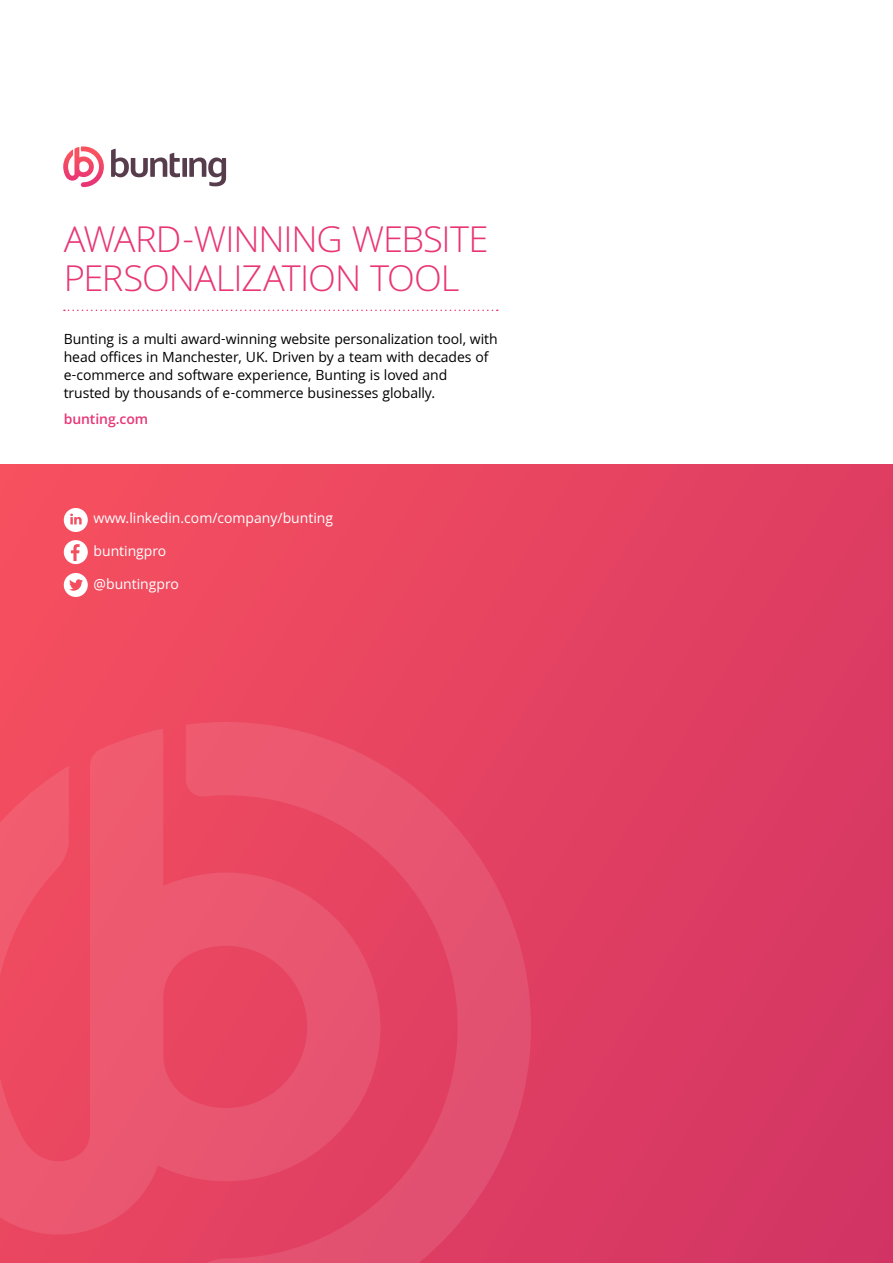
<style>
.page{position:relative;width:893px;height:1263px;background:#fff}
.page>*{position:absolute;margin:0;border:0;box-sizing:border-box;transform-origin:0 0}
.t1{font:300 39px/39px "Khula";letter-spacing:-.025em;color:#e83675}
.t2{font:15px/18px "Khula";letter-spacing:-.005em;color:#000}
.t3{font:15px/32.7px "Khula";color:#fff}
.t4{font:600 15px "Khula";letter-spacing:-.005em;color:#e83675}
</style>
<div class="page">
<div style="left:0;top:465px;width:893px;height:798px;background:linear-gradient(to right,#f64f5f,#d73863)"></div>
<svg style="left:64px;top:508px;width:24px;height:24px"></svg>
<svg style="left:64px;top:573px;width:24px;height:24px"></svg>
<svg style="left:64px;top:540px;width:24px;height:24px"></svg>
<svg style="left:63px;top:146px;width:41px;height:41px"></svg>
<svg style="left:111px;top:149px;width:69px;height:28px"></svg>
<div style="left:182px;top:158px;width:5px;height:19px;background:#573d4c"></div>
<svg style="left:189px;top:157px;width:37px;height:29px"></svg>
<svg style="left:186px;top:722px;width:345px;height:541px;background:#e24868"></svg>
<svg style="left:0;top:728px;width:380px;height:506px;background:#ea4f68"></svg>
<svg style="left:64px;top:310px;width:434px;height:1px"></svg>
<h1 class="t1" style="left:64px;top:223px;width:426px">AWARD-WINNING WEBSITE<br>PERSONALIZATION TOOL</h1>
<p class="t2" style="left:64px;top:330px;width:435px">Bunting is a multi award-winning website personalization tool, with head offices in Manchester, UK. Driven by a team with decades of e-commerce and software experience, Bunting is loved and trusted by thousands of e-commerce businesses globally.</p>
<p class="t4" style="left:64px;top:410px;width:86px">bunting.com</p>
<p class="t3" style="left:94px;top:502px;width:241px">www.linkedin.com/company/bunting buntingpro<br>@buntingpro</p>
</div>
